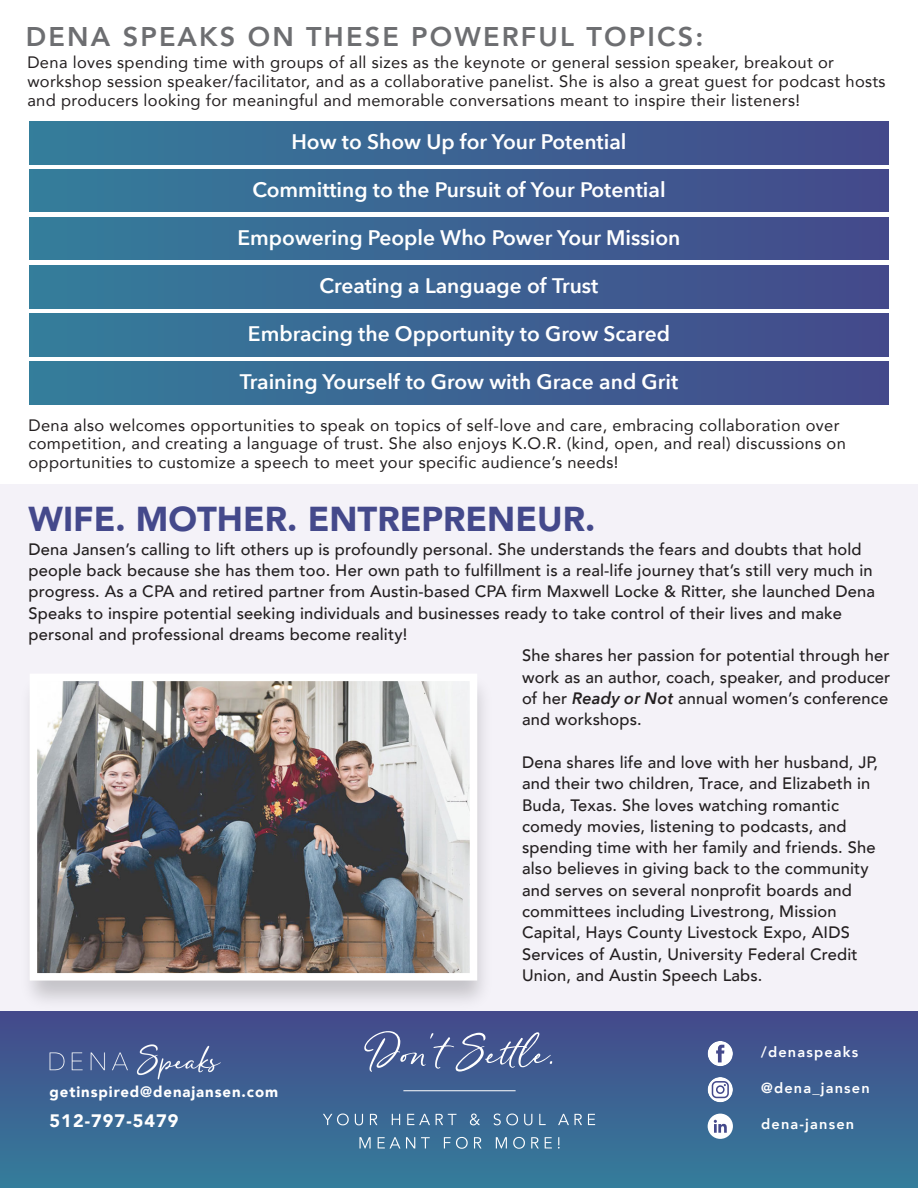
<style>
.page{position:relative;width:918px;height:1188px;background:#fff}
.page>*{position:absolute;margin:0;border:0;box-sizing:border-box;transform-origin:0 0}
.t1{font:900 34.5px "Avenir";color:#44498b}
.t2{font:800 27px "Avenir";letter-spacing:.08em;color:#6d6e71}
.t3{font:600 21px "Avenir Next";color:#fff}
.t4{font:900 18px "Avenir";letter-spacing:.06em;color:#fff}
.t5{font:500 16.5px/21.3px "Avenir";letter-spacing:.01em;color:#231f20}
.t6{font:16.5px/18.9px "Avenir";letter-spacing:.02em;color:#231f20}
.t7{font:900 15px "Avenir";letter-spacing:.06em;color:#fff}
.t8{font:800 14.55px "Avenir";letter-spacing:.08em;color:#fff}
.s1{font-family:"Avenir Next";font-weight:600;font-style:italic}
</style>
<div class="page">
<div style="left:0;top:485px;width:918px;height:539px;background:#f4f2f8"></div>
<img style="left:30px;top:674px;width:447px;height:307px">
<div style="left:29px;top:121px;width:860px;height:43px;background:linear-gradient(to right,#347e9b,#44498b)"></div>
<div style="left:29px;top:217px;width:860px;height:43px;background:linear-gradient(to right,#347e9b,#44498b)"></div>
<div style="left:29px;top:265px;width:860px;height:43px;background:linear-gradient(to right,#347e9b,#44498b)"></div>
<div style="left:29px;top:313px;width:860px;height:43px;background:linear-gradient(to right,#347e9b,#44498b)"></div>
<div style="left:29px;top:362px;width:860px;height:42px;background:linear-gradient(to right,#347e9b,#44498b)"></div>
<div style="left:29px;top:169px;width:860px;height:43px;background:linear-gradient(to right,#347e9b,#44498b)"></div>
<div style="left:0;top:1011px;width:918px;height:177px;background:linear-gradient(to bottom,#44498b,#357e9b)"></div>
<svg style="left:364px;top:1031px;width:188px;height:41px;background:#5a6b9d"></svg>
<hr style="left:403px;top:1090px;width:113px;height:1px;background:#fff">
<svg style="left:323px;top:1114px;width:26px;height:11px"></svg>
<svg style="left:355px;top:1114px;width:8px;height:11px"></svg>
<svg style="left:370px;top:1114px;width:7px;height:11px"></svg>
<svg style="left:392px;top:1114px;width:8px;height:11px"></svg>
<svg style="left:407px;top:1114px;width:23px;height:11px"></svg>
<svg style="left:436px;top:1114px;width:20px;height:11px"></svg>
<svg style="left:470px;top:1114px;width:10px;height:11px"></svg>
<svg style="left:494px;top:1114px;width:24px;height:11px"></svg>
<svg style="left:524px;top:1114px;width:8px;height:11px"></svg>
<svg style="left:539px;top:1114px;width:7px;height:11px"></svg>
<svg style="left:558px;top:1114px;width:11px;height:11px"></svg>
<svg style="left:575px;top:1114px;width:7px;height:11px"></svg>
<svg style="left:588px;top:1114px;width:7px;height:11px"></svg>
<svg style="left:359px;top:1137px;width:12px;height:11px"></svg>
<svg style="left:378px;top:1137px;width:22px;height:11px"></svg>
<svg style="left:406px;top:1137px;width:9px;height:11px"></svg>
<svg style="left:421px;top:1137px;width:9px;height:11px"></svg>
<svg style="left:444px;top:1137px;width:24px;height:12px"></svg>
<svg style="left:474px;top:1137px;width:8px;height:11px"></svg>
<svg style="left:496px;top:1137px;width:11px;height:11px"></svg>
<svg style="left:513px;top:1137px;width:12px;height:12px"></svg>
<svg style="left:531px;top:1137px;width:8px;height:11px"></svg>
<svg style="left:545px;top:1137px;width:7px;height:11px"></svg>
<svg style="left:558px;top:1137px;width:2px;height:12px"></svg>
<svg style="left:708px;top:1077px;width:25px;height:25px"></svg>
<div style="left:712px;top:1081px;width:17px;height:17px;border:2px solid #44498b;border-radius:4px"></div>
<div style="left:716px;top:1085px;width:9px;height:9px;border:2px solid #44498b;border-radius:50%"></div>
<div style="left:708px;top:1041px;width:25px;height:25px;background:#fff;border-radius:50%"></div>
<svg style="left:716px;top:1045px;width:8px;height:17px"></svg>
<div style="left:708px;top:1114px;width:25px;height:25px;background:#fff;border-radius:50%"></div>
<svg style="left:714px;top:1120px;width:13px;height:13px"></svg>
<img style="left:38px;top:966px;width:194px;height:194px">
<h2 class="t2" style="left:26px;top:16px;width:679px">DENA SPEAKS ON THESE POWERFUL TOPICS:</h2>
<p class="t6" style="left:27px;top:53px;width:860px">Dena loves spending time with groups of all sizes as the keynote or general session speaker, breakout or workshop session speaker/facilitator, and as a collaborative panelist. She is also a great guest for podcast hosts and producers looking for meaningful and memorable conversations meant to inspire their listeners!</p>
<p class="t3" style="left:291px;top:124px;width:337px">How to Show Up for Your Potential</p>
<p class="t3" style="left:252px;top:171px;width:415px">Committing to the Pursuit of Your Potential</p>
<p class="t3" style="left:237px;top:220px;width:445px">Empowering People Who Power Your Mission</p>
<p class="t3" style="left:320px;top:268px;width:280px">Creating a Language of Trust</p>
<p class="t3" style="left:248px;top:316px;width:424px">Embracing the Opportunity to Grow Scared</p>
<p class="t3" style="left:240px;top:364px;width:440px">Training Yourself to Grow with Grace and Grit</p>
<p class="t6" style="left:29px;top:415px;width:819px">Dena also welcomes opportunities to speak on topics of self-love and care, embracing collaboration over competition, and creating a language of trust. She also enjoys K.O.R. (kind, open, and real) discussions on opportunities to customize a speech to meet your specific audience’s needs!</p>
<h1 class="t1" style="left:29px;top:489px;width:568px">WIFE. MOTHER. ENTREPRENEUR.</h1>
<p class="t5" style="left:29px;top:538px;width:835px">Dena Jansen’s calling to lift others up is profoundly personal. She understands the fears and doubts that hold</p>
<p class="t5" style="left:29px;top:559px;width:846px">people back because she has them too. Her own path to fulfillment is a real-life journey that’s still very much in</p>
<p class="t5" style="left:29px;top:580px;width:848px">progress. As a CPA and retired partner from Austin-based CPA firm Maxwell Locke &amp; Ritter, she launched Dena</p>
<p class="t5" style="left:29px;top:602px;width:815px">Speaks to inspire potential seeking individuals and businesses ready to take control of their lives and make</p>
<p class="t5" style="left:29px;top:623px;width:380px">personal and professional dreams become reality!</p>
<p class="t5" style="left:522px;top:644px;width:369px">She shares her passion for potential through her</p>
<p class="t5" style="left:522px;top:665px;width:370px">work as an author, coach, speaker, and producer</p>
<p class="t5" style="left:522px;top:687px;width:368px">of her <span class="s1">Ready or Not</span> annual women’s conference</p>
<p class="t5" style="left:522px;top:708px;width:121px">and workshops.</p>
<p class="t5" style="left:522px;top:751px;width:358px">Dena shares life and love with her husband, JP, and their two children, Trace, and Elizabeth in Buda, Texas. She loves watching romantic comedy movies, listening to podcasts, and spending time with her family and friends. She also believes in giving back to the community and serves on several nonprofit boards and committees including Livestrong, Mission Capital, Hays County Livestock Expo, AIDS Services of Austin, University Federal Credit Union, and Austin Speech Labs.</p>
<p class="t7" style="left:50px;top:1079px;width:230px">getinspired@denajansen.com</p>
<p class="t4" style="left:50px;top:1105px;width:131px">512-797-5479</p>
<p class="t8" style="left:761px;top:1040px;width:99px">/denaspeaks</p>
<p class="t8" style="left:761px;top:1076px;width:110px">@dena_jansen</p>
<p class="t8" style="left:761px;top:1113px;width:95px">dena-jansen</p>
</div>
